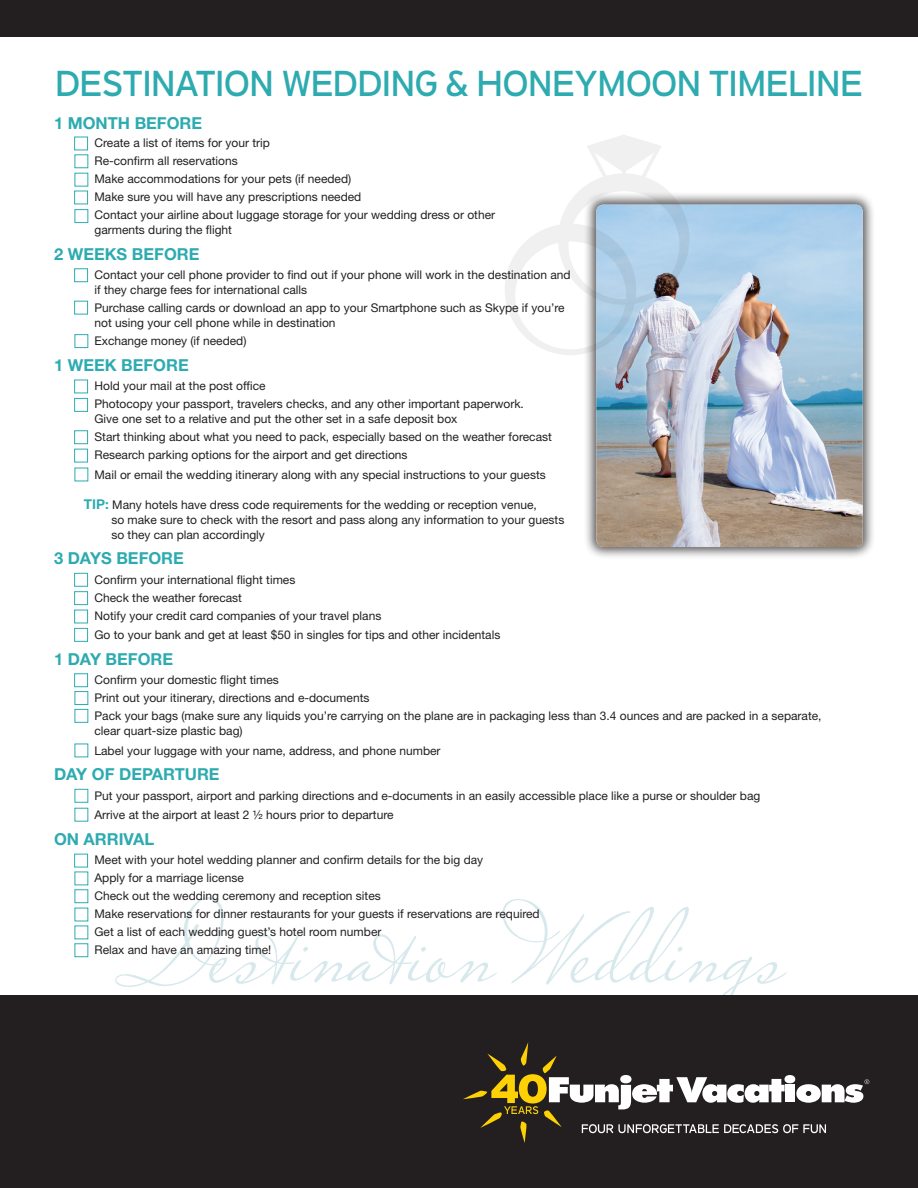
<style>
.page{position:relative;width:918px;height:1188px;background:#fff}
.page>*{position:absolute;margin:0;border:0;box-sizing:border-box;transform-origin:0 0}
.t1{font:103.35px "Miss Le Gatees";color:#d7e9ec}
.t2{font:36px "Offroad";letter-spacing:-.05em;color:#2dabb0}
.t3{font:700 16.5px "Helvetica Neue LT Std";color:#2dabb0}
.t4{font:12px/18px "Helvetica Neue LT Std";color:#231f20}
.s1{font-weight:700;font-size:13.5px;color:#2dabb0}
</style>
<div class="page">
<div style="left:0;top:0;width:918px;height:37px;background:#231f20"></div>
<div style="left:0;top:996px;width:918px;height:192px;background:#231f20"></div>
<svg style="left:463px;top:1042px;width:406px;height:101px"></svg>
<div style="left:583px;top:192px;width:293px;height:368px;background:#231f20;opacity:.75"></div>
<img style="left:596px;top:205px;width:267px;height:342px">
<svg style="left:505px;top:135px;width:185px;height:220px"></svg>
<div style="left:74px;top:137px;width:14px;height:13px;border:1px solid #2dabb0"></div>
<div style="left:75px;top:154px;width:13px;height:14px;border:1px solid #2dabb0"></div>
<div style="left:74px;top:191px;width:14px;height:13px;border:1px solid #2dabb0"></div>
<div style="left:75px;top:209px;width:13px;height:14px;border:1px solid #2dabb0"></div>
<div style="left:74px;top:268px;width:14px;height:14px;border:1px solid #2dabb0"></div>
<div style="left:74px;top:301px;width:14px;height:13px;border:1px solid #2dabb0"></div>
<div style="left:75px;top:334px;width:13px;height:14px;border:1px solid #2dabb0"></div>
<div style="left:74px;top:380px;width:14px;height:13px;border:1px solid #2dabb0"></div>
<div style="left:74px;top:398px;width:14px;height:14px;border:1px solid #2dabb0"></div>
<div style="left:74px;top:430px;width:14px;height:14px;border:1px solid #2dabb0"></div>
<div style="left:74px;top:449px;width:14px;height:13px;border:1px solid #2dabb0"></div>
<div style="left:74px;top:573px;width:14px;height:14px;border:1px solid #2dabb0"></div>
<div style="left:74px;top:591px;width:14px;height:14px;border:1px solid #2dabb0"></div>
<div style="left:74px;top:610px;width:14px;height:13px;border:1px solid #2dabb0"></div>
<div style="left:74px;top:628px;width:14px;height:14px;border:1px solid #2dabb0"></div>
<div style="left:74px;top:673px;width:14px;height:14px;border:1px solid #2dabb0"></div>
<div style="left:75px;top:691px;width:13px;height:14px;border:1px solid #2dabb0"></div>
<div style="left:75px;top:709px;width:13px;height:14px;border:1px solid #2dabb0"></div>
<div style="left:75px;top:789px;width:13px;height:14px;border:1px solid #2dabb0"></div>
<div style="left:75px;top:808px;width:13px;height:14px;border:1px solid #2dabb0"></div>
<div style="left:74px;top:854px;width:14px;height:13px;border:1px solid #2dabb0"></div>
<div style="left:75px;top:889px;width:13px;height:14px;border:1px solid #2dabb0"></div>
<div style="left:75px;top:943px;width:13px;height:14px;border:1px solid #2dabb0"></div>
<h2 class="t2" style="left:54px;top:64px;width:811px">DESTINATION WEDDING &amp; HONEYMOON TIMELINE</h2>
<h3 class="t3" style="left:54px;top:113px;width:148px">1 MONTH BEFORE</h3>
<p class="t4" style="left:94px;top:134px;width:402px">Create a list of items for your trip<br>Re-confirm all reservations<br>Make accommodations for your pets (if needed)<br>Make sure you will have any prescriptions needed<br>Contact your airline about luggage storage for your wedding dress or other</p>
<p class="t4" style="left:94px;top:221px;width:139px">garments during the flight</p>
<h3 class="t3" style="left:54px;top:244px;width:145px">2 WEEKS BEFORE</h3>
<p class="t4" style="left:94px;top:267px;width:478px;line-height:15px">Contact your cell phone provider to find out if your phone will work in the destination and if they charge fees for international calls</p>
<p class="t4" style="left:94px;top:300px;width:472px;line-height:15px">Purchase calling cards or download an app to your Smartphone such as Skype if you’re not using your cell phone while in destination</p>
<p class="t4" style="left:94px;top:332px;width:154px">Exchange money (if needed)</p>
<h3 class="t3" style="left:54px;top:355px;width:135px">1 WEEK BEFORE</h3>
<p class="t4" style="left:94px;top:377px;width:431px">Hold your mail at the post office<br>Photocopy your passport, travelers checks, and any other important paperwork.</p>
<p class="t4" style="left:94px;top:410px;width:459px">Give one set to a relative and put the other set in a safe deposit box<br>Start thinking about what you need to pack, especially based on the weather forecast<br>Research parking options for the airport and get directions</p>
<p class="t4" style="left:94px;top:465px;width:453px">Mail or email the wedding itinerary along with any special instructions to your guests</p>
<p class="t4" style="left:111px;top:497px;width:454px;line-height:15px;text-indent:-27px"><span class="s1">TIP:</span> Many hotels have dress code requirements for the wedding or reception venue,<br>so make sure to check with the resort and pass along any information to your guests so they can plan accordingly</p>
<h3 class="t3" style="left:54px;top:548px;width:130px">3 DAYS BEFORE</h3>
<p class="t4" style="left:94px;top:570px;width:288px">Confirm your international flight times<br>Check the weather forecast<br>Notify your credit card companies of your travel plans</p>
<p class="t4" style="left:94px;top:626px;width:407px">Go to your bank and get at least $50 in singles for tips and other incidentals</p>
<h3 class="t3" style="left:54px;top:649px;width:119px">1 DAY BEFORE</h3>
<p class="t4" style="left:94px;top:671px;width:729px">Confirm your domestic flight times<br>Print out your itinerary, directions and e-documents<br>Pack your bags (make sure any liquids you’re carrying on the plane are in packaging less than 3.4 ounces and are packed in a separate,</p>
<p class="t4" style="left:94px;top:721px;width:348px;line-height:19.5px">clear quart-size plastic bag)<br>Label your luggage with your name, address, and phone number</p>
<h3 class="t3" style="left:54px;top:764px;width:89px">DAY OF DEPA</h3>
<h3 class="t3" style="left:163px;top:764px;width:56px">RTURE</h3>
<p class="t4" style="left:94px;top:786px;width:667px;line-height:19.5px">Put your passport, airport and parking directions and e-documents in an easily accessible place like a purse or shoulder bag<br>Arrive at the airport at least 2 ½ hours prior to departure</p>
<h3 class="t3" style="left:54px;top:829px;width:75px">ON ARRIVAL</h3>
<p class="t4" style="left:94px;top:851px;width:447px">Meet with your hotel wedding planner and confirm details for the big day<br>Apply for a marriage license<br>Check out the wedding ceremony and reception sites<br>Make reservations for dinner restaurants for your guests if reservations are required Get a list of each wedding guest’s hotel room number<br>Relax and have an amazing time!</p>
<h1 class="t1" style="left:126px;top:885px;width:661px">Destination Weddings</h1>
</div>
